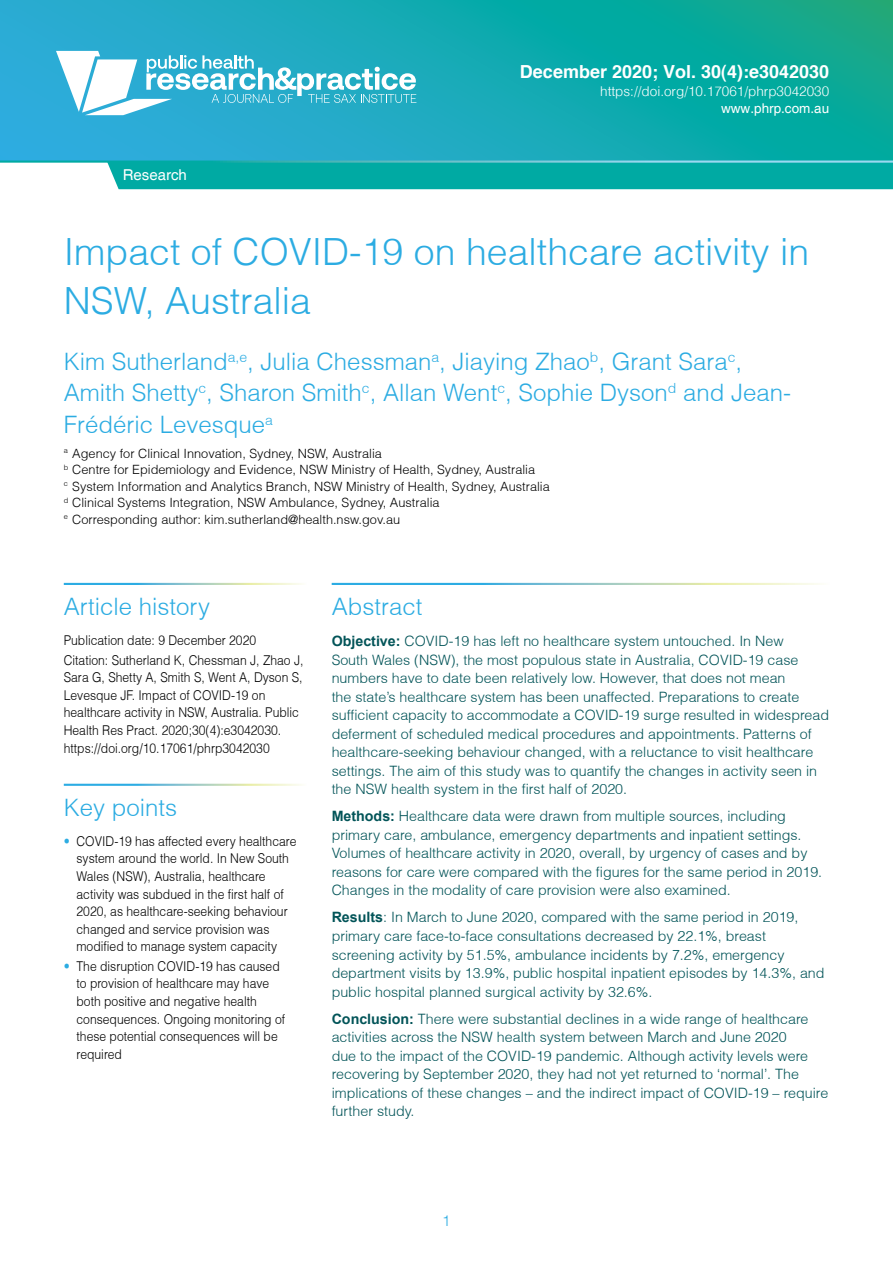
<style>
.page{position:relative;width:893px;height:1263px;background:#fff}
.page>*{position:absolute;margin:0;border:0;box-sizing:border-box;transform-origin:0 0}
.t1{font:300 37.5px/48.8px "Helvetica";color:#2cace2}
.t2{font:300 24px/31.2px "Helvetica";color:#2cace2}
.t3{font:700 18px "Helvetica";color:#fff}
.t4{font:15px "Helvetica";color:#fff}
.t5{font:300 15px "Helvetica";color:#2cace2}
.t6{font:300 14.25px/18.5px "Helvetica";color:#025458}
.t7{font:300 13.5px/17.5px "Helvetica";color:#000;scale:.9 1}
.t8{font:300 13.5px "Helvetica";color:#fff}
.t9{font:13.5px "Helvetica";color:#fff}
.t10{font:300 12.75px/16.5px "Helvetica";color:#000}
.s1{color:#2cace2}
.s2{font-family:"Arial";font-weight:700}
</style>
<div class="page">
<div style="left:107px;top:163px;width:786px;height:26px;background:#00aaa3"></div>
<svg style="left:0;top:0;width:893px;height:161px;background:#15aab4"></svg>
<svg style="left:56px;top:51px;width:360px;height:64px"></svg>
<p class="t4" style="left:123px;top:166px;width:66px">Research</p>
<p class="t3" style="left:520px;top:60px;width:311px">December 2020; Vol. 30(4):e3042030</p>
<p class="t8" style="left:600px;top:83px;width:230px">https://doi.org/10.17061/phrp3042030</p>
<p class="t9" style="left:721px;top:101px;width:110px">www.phrp.com.au</p>
<h1 class="t1" style="left:64px;top:227px;width:747px">Impact of COVID-19 on healthcare activity in<br>NSW, Australia</h1>
<h2 class="t2" style="left:64px;top:346px;width:729px">Kim Sutherland<sup>a,e</sup>, Julia Chessman<sup>a</sup>, Jiaying Zhao<sup>b</sup>, Grant Sara<sup>c</sup>,<br>Amith Shetty<sup>c</sup>, Sharon Smith<sup>c</sup>, Allan Went<sup>c</sup>, Sophie Dyson<sup>d</sup> and Jean-<br>Frédéric Levesque<sup>a</sup></h2>
<p class="t10" style="left:64px;top:445px;width:488px"><sup>a</sup> Agency for Clinical Innovation, Sydney, NSW, Australia<br><sup>b</sup> Centre for Epidemiology and Evidence, NSW Ministry of Health, Sydney, Australia<br><sup>c</sup> System Information and Analytics Branch, NSW Ministry of Health, Sydney, Australia <sup>d</sup> Clinical Systems Integration, NSW Ambulance, Sydney, Australia<br><sup>e</sup> Corresponding author: kim.sutherland@health.nsw.gov.au</p>
<h2 class="t2" style="left:64px;top:590px;width:148px">Article history</h2>
<p class="t7" style="left:64px;top:630px;width:268px;line-height:19.6px">Publication date: 9 December 2020<br>Citation: Sutherland K, Chessman J, Zhao J,</p>
<p class="t7" style="left:64px;top:669px;width:267px">Sara G, Shetty A, Smith S, Went A, Dyson S, Levesque JF. Impact of COVID-19 on healthcare activity in NSW, Australia. Public Health Res Pract. 2020;30(4):e3042030. https://doi.org/10.17061/phrp3042030</p>
<h2 class="t2" style="left:64px;top:791px;width:115px">Key points</h2>
<p class="t7" style="left:77px;top:832px;width:246px;text-indent:-13px"><span class="s1">•</span> COVID-19 has affected every healthcare system around the world. In New South Wales (NSW), Australia, healthcare activity was subdued in the first half of 2020, as healthcare-seeking behaviour changed and service provision was modified to manage system capacity</p>
<p class="t7" style="left:77px;top:957px;width:233px;text-indent:-13px"><span class="s1">•</span> The disruption COVID-19 has caused to provision of healthcare may have both positive and negative health consequences. Ongoing monitoring of these potential consequences will be required</p>
<h2 class="t2" style="left:332px;top:590px;width:92px">Abstract</h2>
<p class="t6" style="left:332px;top:632px;width:499px"><span class="s2">Objective:</span> COVID-19 has left no healthcare system untouched. In New<br>South Wales (NSW), the most populous state in Australia, COVID-19 case numbers have to date been relatively low. However, that does not mean<br>the state’s healthcare system has been unaffected. Preparations to create sufficient capacity to accommodate a COVID-19 surge resulted in widespread deferment of scheduled medical procedures and appointments. Patterns of healthcare-seeking behaviour changed, with a reluctance to visit healthcare settings. The aim of this study was to quantify the changes in activity seen in the NSW health system in the first half of 2020.</p>
<p class="t6" style="left:332px;top:807px;width:492px"><span class="s2">Methods:</span> Healthcare data were drawn from multiple sources, including primary care, ambulance, emergency departments and inpatient settings.<br>Volumes of healthcare activity in 2020, overall, by urgency of cases and by reasons for care were compared with the figures for the same period in 2019.<br>Changes in the modality of care provision were also examined.</p>
<p class="t6" style="left:332px;top:908px;width:494px"><span class="s2">Results</span>: In March to June 2020, compared with the same period in 2019, primary care face-to-face consultations decreased by 22.1%, breast screening activity by 51.5%, ambulance incidents by 7.2%, emergency department visits by 13.9%, public hospital inpatient episodes by 14.3%, and public hospital planned surgical activity by 32.6%.</p>
<p class="t6" style="left:332px;top:1009px;width:498px"><span class="s2">Conclusion:</span> There were substantial declines in a wide range of healthcare activities across the NSW health system between March and June 2020<br>due to the impact of the COVID-19 pandemic. Although activity levels were recovering by September 2020, they had not yet returned to ‘normal’. The implications of these changes – and the indirect impact of COVID-19 – require further study.</p>
<p class="t5" style="left:442px;top:1211px;width:10px">1</p>
</div>
